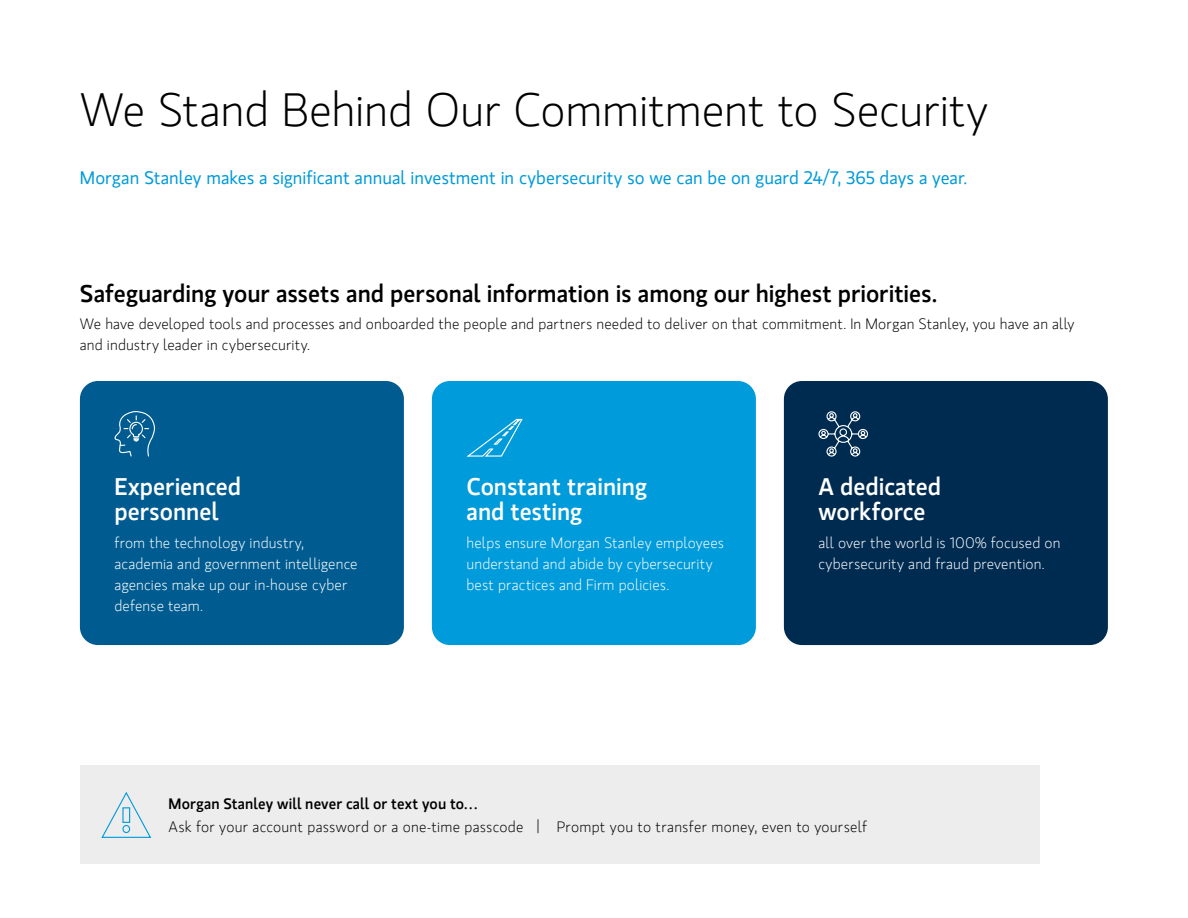
<style>
.page{position:relative;width:1188px;height:918px;background:#fff}
.page>*{position:absolute;margin:0;border:0;box-sizing:border-box;transform-origin:0 0}
.Title__31{font:300 46.5px "MS Gloriola II Std";letter-spacing:-.005em;color:#000}
.Body__G-Lt__1st{font:500 24px "MS Gloriola II Std";color:#000}
.Body__G-Lt__1st-2{font:500 24px/25.5px "MS Gloriola II Std";color:#fff}
.Intro_G_Base{font:18px "MS Gloriola II Std";color:#009bda}
.Body__G-Lt__1st-3{font:300 15px/21px "MS Gloriola II Std";letter-spacing:.01em;color:#fff}
.Body__G-Lt__1st-4{font:300 15px/21px "MS Gloriola II Std";letter-spacing:.01em;color:#000}
.Intro_G_Base-2{font:300 15px "MS Gloriola II Std";letter-spacing:.02em;color:#000}
.Intro_G_Base-3{font:500 15px "MS Gloriola II Std";letter-spacing:.01em;color:#000}
</style>
<div class="page">
<div style="left:80px;top:381px;width:324px;height:264px;background:#005c90;border-radius:18px"></div>
<div style="left:80px;top:766px;width:960px;height:98px;background:#ededee"></div>
<svg style="left:101px;top:791px;width:51px;height:47px"></svg>
<div style="left:432px;top:381px;width:324px;height:264px;background:#009bda;border-radius:18px"></div>
<div style="left:784px;top:381px;width:324px;height:264px;background:#002b51;border-radius:18px"></div>
<svg style="left:466px;top:418px;width:57px;height:39px"></svg>
<svg style="left:818px;top:411px;width:50px;height:46px"></svg>
<svg style="left:114px;top:411px;width:41px;height:46px"></svg>
<p class="Title__31" style="left:80px;top:79px;width:910px">We Stand Behind Our Commitment to Security</p>
<p class="Intro_G_Base" style="left:80px;top:165px;width:889px">Morgan Stanley makes a significant annual investment in cybersecurity so we can be on guard 24/7, 365 days a year.</p>
<p class="Body__G-Lt__1st" style="left:80px;top:276px;width:859px">Safeguarding your assets and personal information is among our highest priorities.</p>
<p class="Body__G-Lt__1st-4" style="left:80px;top:313px;width:996px">We have developed tools and processes and onboarded the people and partners needed to deliver on that commitment. In Morgan Stanley, you have an ally and industry leader in cybersecurity.</p>
<p class="Body__G-Lt__1st-2" style="left:114px;top:473px;width:128px">Experienced personnel</p>
<p class="Body__G-Lt__1st-3" style="left:114px;top:532px;width:245px">from the technology industry, academia and government intelligence agencies make up our in-house cyber defense team.</p>
<p class="Body__G-Lt__1st-2" style="left:466px;top:473px;width:182px">Constant training and testing</p>
<p class="Body__G-Lt__1st-3" style="left:466px;top:532px;width:259px">helps ensure Morgan Stanley employees understand and abide by cybersecurity best practices and Firm policies.</p>
<p class="Body__G-Lt__1st-2" style="left:818px;top:473px;width:124px">A dedicated workforce</p>
<p class="Body__G-Lt__1st-3" style="left:818px;top:532px;width:244px">all over the world is 100% focused on cybersecurity and fraud prevention.</p>
<p class="Intro_G_Base-3" style="left:168px;top:794px;width:311px">Morgan Stanley will never call or text you to…</p>
<p class="Intro_G_Base-2" style="left:168px;top:817px;width:700px">Ask for your account password or a one-time passcode | Prompt you to transfer money, even to yourself</p>
</div>
